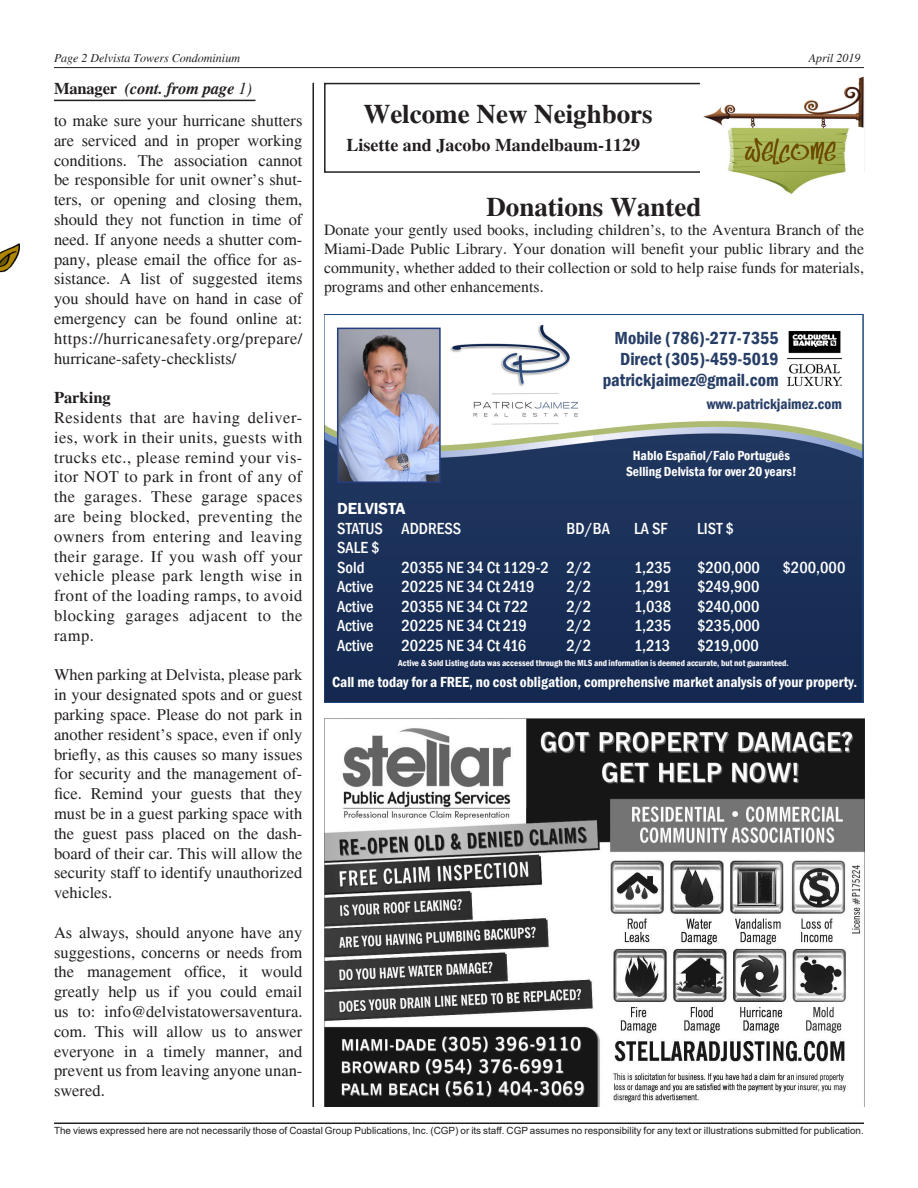
<style>
.page{position:relative;width:918px;height:1188px;background:#fff}
.page>*{position:absolute;margin:0;border:0;box-sizing:border-box;transform-origin:0 0}
.t1{font:700 27px "Times";color:#231f20}
.t2{font:600 condensed 18px/21px "Franklin Gothic";color:#273e67;text-align:right}
.Plain_Text{font:700 18px "Times";color:#231f20}
.t3{font:16.5px/19.8px "Times";color:#231f20;text-align:justify}
.t4{font:500 condensed 16.5px/19.5px "Franklin Gothic";color:#fff}
.t5{font:italic 700 16.5px "Times";letter-spacing:-.01em;color:#231f20}
.t6{font:600 16.5px "Franklin Gothic";color:#fff}
.t7{font:700 16.5px "Times";color:#231f20}
.Plain_Text-2{font:15.75px/18.9px "Times";color:#231f20;text-align:justify}
.t8{font:600 condensed 15px "Franklin Gothic";color:#fff}
.t9{font:600 condensed 15px "Franklin Gothic";color:#273e67}
.t10{font:600 condensed 13.5px/16.2px "Franklin Gothic";color:#fff;text-align:center}
.t11{font:italic 12px "Times";color:#231f20}
.t12{font:9.9px "Arial";color:#231f20}
.t13{font:600 condensed 9px "Franklin Gothic";color:#fff}
.s1{font-style:normal}
.s2{font-weight:400}
.s3{font-family:"Calibri"}
</style>
<div class="page">
<hr style="left:54px;top:67px;width:810px;height:1px;background:#231f20">
<hr style="left:54px;top:100px;width:201px;height:1px;background:#231f20">
<hr style="left:54px;top:1123px;width:810px;height:1px;background:#231f20">
<img style="left:324px;top:718px;width:540px;height:389px">
<img style="left:326px;top:420px;width:535px;height:281px">
<img style="left:447px;top:324px;width:152px;height:101px">
<img style="left:340px;top:331px;width:98px;height:149px">
<div style="left:337px;top:328px;width:104px;height:155px;border:2px solid #263d81"></div>
<img style="left:787px;top:331px;width:55px;height:55px">
<img style="left:0;top:243px;width:20px;height:30px">
<div style="left:324px;top:83px;width:540px;height:90px;border:2px solid #231f20"></div>
<img style="left:701px;top:76px;width:163px;height:118px">
<hr style="left:312px;top:83px;width:2px;height:1024px;background:#231f20">
<p class="t11" style="left:54px;top:52px;width:187px">Page 2 Delvista Towers Condominium</p>
<p class="t11" style="left:809px;top:52px;width:53px">April 2019</p>
<p class="t5" style="left:54px;top:79px;width:200px"><span class="s1">Manager</span> (cont. from page <span class="s2">1)</span></p>
<p class="t3" style="left:54px;top:111px;width:250px">to make sure your hurricane shutters are serviced and in proper working conditions. The association cannot be responsible for unit owner’s shut&shy;ters, or opening and closing them, should they not function in time of need. If anyone needs a shutter com&shy;pany, please email the office for as&shy;sistance. A list of suggested items you should have on hand in case of emergency can be found online at: https://hurricanesafety.org/prepare/ hurricane-safety-checklists/</p>
<p class="t7" style="left:54px;top:388px;width:58px">Parking</p>
<p class="t3" style="left:54px;top:408px;width:250px">Residents that are having deliver&shy;ies, work in their units, guests with trucks etc., please remind your vis&shy;itor NOT to park in front of any of the garages. These garage spaces are being blocked, preventing the owners from entering and leaving their garage. If you wash off your vehicle please park length wise in front of the loading ramps, to avoid blocking garages adjacent to the ramp<span class="s3">.</span></p>
<p class="t3" style="left:54px;top:665px;width:250px">When parking at Delvista, please park in your designated spots and or guest parking space. Please do not park in another resident’s space, even if only briefly, as this causes so many issues for security and the management of&shy;fice. Remind your guests that they must be in a guest parking space with the guest pass placed on the dash&shy;board of their car. This will allow the security staff to identify unauthorized vehicles<span class="s3">.</span></p>
<p class="t3" style="left:54px;top:923px;width:250px">As always, should anyone have any suggestions, concerns or needs from the management office, it would greatly help us if you could email us to: info@delvistatowersaventura. com. This will allow us to answer everyone in a timely manner, and prevent us from leaving anyone unan&shy;swered<span class="s3">.</span></p>
<p class="t1" style="left:363px;top:98px;width:291px">Welcome New Neighbors</p>
<p class="Plain_Text" style="left:346px;top:134px;width:295px">Lisette and Jacobo Mandelbaum-1129</p>
<p class="t1" style="left:486px;top:191px;width:217px">Donations Wanted</p>
<p class="Plain_Text-2" style="left:324px;top:220px;width:541px">Donate your gently used books, including children’s, to the Aventura Branch of the Miami-Dade Public Library. Your donation will benefit your public library and the community, whether added to their collection or sold to help raise funds for materials, programs and other enhancements.</p>
<p class="t2" style="left:603px;top:327px;width:177px">Mobile (786)-277-7355<br>Direct (305)-459-5019 patrickjaimez@gmail.com</p>
<p class="t6" style="left:337px;top:498px;width:70px">DELVISTA</p>
<p class="t9" style="left:707px;top:394px;width:137px">www.patrickjaimez.com</p>
<p class="t10" style="left:626px;top:447px;width:172px">Hablo Español/Falo Português<br>Selling Delvista for over 20 years!</p>
<p class="t4" style="left:337px;top:518px;width:126px">STATUS ADDRESS</p>
<p class="t4" style="left:567px;top:518px;width:45px">BD/BA</p>
<p class="t4" style="left:634px;top:518px;width:35px">LA SF</p>
<p class="t4" style="left:697px;top:518px;width:39px">LIST $</p>
<p class="t4" style="left:337px;top:538px;width:44px">SALE $<br>Sold</p>
<p class="t4" style="left:402px;top:557px;width:191px">20355 NE 34 Ct 1129-2 2/2</p>
<p class="t4" style="left:634px;top:557px;width:39px">1,235</p>
<p class="t4" style="left:697px;top:557px;width:64px">$200,000</p>
<p class="t4" style="left:783px;top:557px;width:64px">$200,000</p>
<p class="t4" style="left:337px;top:577px;width:38px">Active</p>
<p class="t4" style="left:402px;top:577px;width:135px">20225 NE 34 Ct 2419</p>
<p class="t4" style="left:567px;top:577px;width:26px">2/2</p>
<p class="t4" style="left:634px;top:577px;width:38px">1,291</p>
<p class="t4" style="left:697px;top:577px;width:64px">$249,900</p>
<p class="t4" style="left:337px;top:596px;width:38px">Active</p>
<p class="t4" style="left:402px;top:596px;width:128px">20355 NE 34 Ct 722</p>
<p class="t4" style="left:567px;top:596px;width:26px">2/2</p>
<p class="t4" style="left:634px;top:596px;width:39px">1,038</p>
<p class="t4" style="left:697px;top:596px;width:64px">$240,000</p>
<p class="t4" style="left:337px;top:616px;width:38px">Active</p>
<p class="t4" style="left:402px;top:616px;width:127px">20225 NE 34 Ct 219</p>
<p class="t4" style="left:567px;top:616px;width:26px">2/2</p>
<p class="t4" style="left:634px;top:616px;width:39px">1,235</p>
<p class="t4" style="left:697px;top:616px;width:64px">$235,000</p>
<p class="t4" style="left:337px;top:636px;width:38px">Active</p>
<p class="t4" style="left:402px;top:636px;width:126px">20225 NE 34 Ct 416</p>
<p class="t4" style="left:567px;top:636px;width:26px">2/2</p>
<p class="t4" style="left:634px;top:636px;width:38px">1,213</p>
<p class="t4" style="left:697px;top:636px;width:63px">$219,000</p>
<p class="t13" style="left:398px;top:657px;width:392px">Active &amp; Sold Listing data was accessed through the MLS and information is deemed accurate, but not guaranteed.</p>
<p class="t8" style="left:332px;top:672px;width:527px">Call me today for a FREE, no cost obligation, comprehensive market analysis of your property.</p>
<p class="t12" style="left:54px;top:1124px;width:811px">The views expressed here are not necessarily those of Coastal Group Publications, Inc. (CGP) or its staff. CGP assumes no responsibility for any text or illustrations submitted for publication.</p>
</div>
